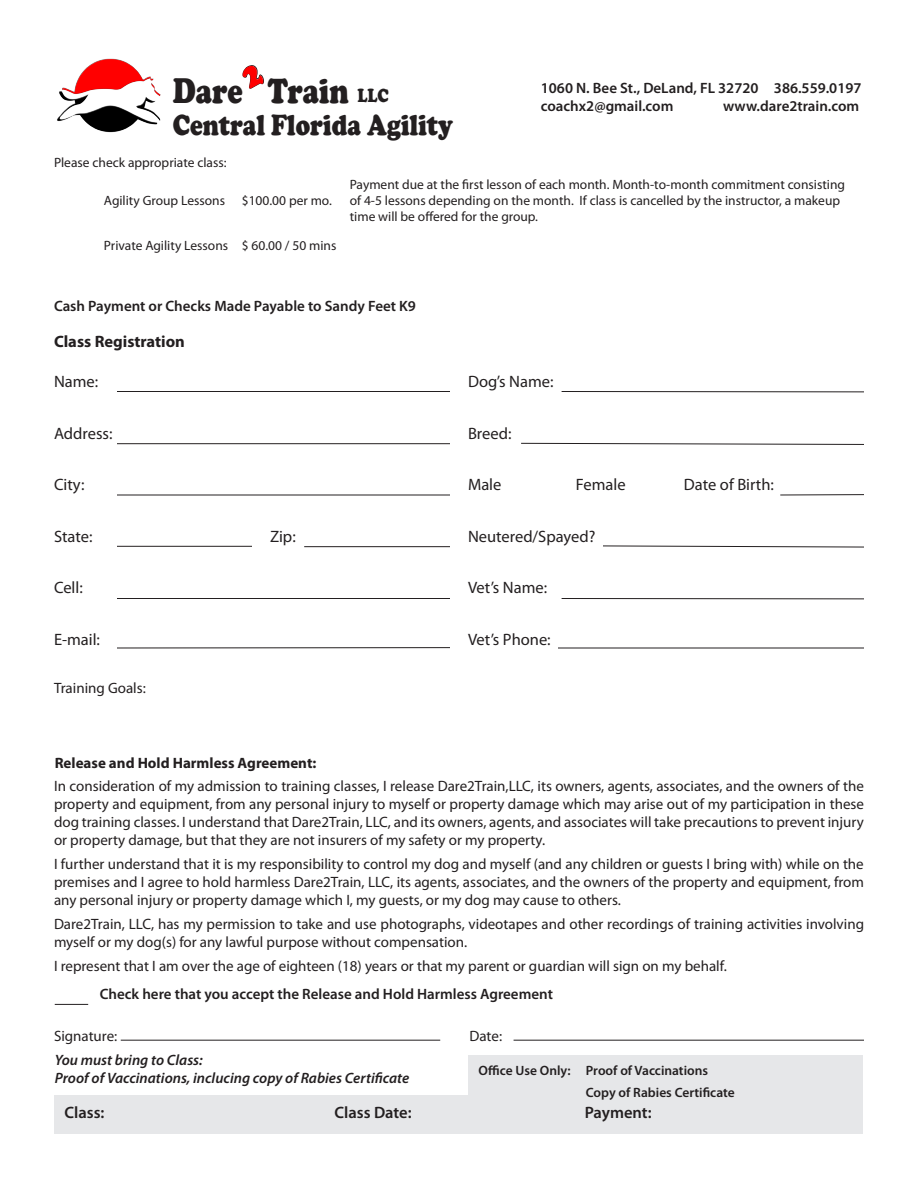
<style>
.page{position:relative;width:918px;height:1188px;background:#fff}
.page>*{position:absolute;margin:0;border:0;box-sizing:border-box;transform-origin:0 0}
.t1{font:900 36px "Cooper";color:#231f20;scale:.8 1}
.t2{font:900 30px "Cooper";color:#231f20;scale:.8 1}
.t3{font:900 19.5px "Cooper";color:#231f20;scale:.8 1}
.t4{font:16.5px "Myriad Pro";color:#231f20}
.t5{font:600 16.5px "Myriad Pro";color:#231f20}
.t6{font:700 16.5px "Myriad Pro";color:#231f20}
.t7{font:15px/18px "Myriad Pro";color:#231f20;text-align:justify}
.t8{font:600 15px "Myriad Pro";color:#231f20}
.t9{font:italic 600 15px "Myriad Pro";color:#231f20}
.t10{font:700 15px "Myriad Pro";color:#231f20}
.t11{font:13.5px/16.2px "Myriad Pro";color:#231f20}
.t12{font:600 13.5px "Myriad Pro";color:#231f20}
</style>
<div class="page">
<div style="left:469px;top:1055px;width:394px;height:52px;background:#e6e7e9"></div>
<hr style="left:121px;top:1040px;width:319px;height:1px;background:#231f20">
<hr style="left:514px;top:1040px;width:350px;height:1px;background:#231f20">
<div style="left:55px;top:1095px;width:808px;height:39px;background:#e6e7e9"></div>
<hr style="left:117px;top:391px;width:333px;height:1px;background:#231f20">
<hr style="left:562px;top:391px;width:302px;height:1px;background:#231f20">
<hr style="left:117px;top:443px;width:333px;height:1px;background:#231f20">
<svg style="left:521px;top:443px;width:343px;height:2px"></svg>
<hr style="left:117px;top:495px;width:333px;height:1px;background:#231f20">
<hr style="left:780px;top:494px;width:84px;height:1px;background:#231f20">
<hr style="left:117px;top:546px;width:135px;height:1px;background:#231f20">
<hr style="left:304px;top:546px;width:146px;height:1px;background:#231f20">
<svg style="left:603px;top:545px;width:261px;height:3px"></svg>
<hr style="left:117px;top:598px;width:333px;height:1px;background:#231f20">
<hr style="left:562px;top:598px;width:302px;height:1px;background:#231f20">
<hr style="left:558px;top:648px;width:306px;height:1px;background:#231f20">
<hr style="left:117px;top:647px;width:333px;height:1px;background:#231f20">
<hr style="left:55px;top:1004px;width:33px;height:1px;background:#231f20">
<img style="left:57px;top:58px;width:104px;height:75px">
<svg style="left:242px;top:65px;width:22px;height:24px"></svg>
<p class="t1" style="left:173px;top:70px;width:89px">Dare</p>
<p class="t1" style="left:268px;top:70px;width:103px">Train</p>
<p class="t3" style="left:358px;top:84px;width:40px">LLC</p>
<p class="t2" style="left:173px;top:108px;width:352px">Central Florida Agility</p>
<p class="t11" style="left:54px;top:154px;width:174px">Please check appropriate class:</p>
<p class="t8" style="left:541px;top:78px;width:322px">1060 N. Bee St., DeLand, FL 32720 386.559.0197</p>
<p class="t8" style="left:541px;top:96px;width:134px">coachx2@gmail.com</p>
<p class="t8" style="left:723px;top:96px;width:138px">www.dare2train.com</p>
<p class="t11" style="left:104px;top:192px;width:123px">Agility Group Lessons</p>
<p class="t11" style="left:242px;top:192px;width:92px">$100.00 per mo.</p>
<p class="t11" style="left:104px;top:237px;width:126px">Private Agility Lessons</p>
<p class="t11" style="left:242px;top:237px;width:96px">$ 60.00 / 50 mins</p>
<p class="t11" style="left:350px;top:176px;width:497px">Payment due at the first lesson of each month. Month-to-month commitment consisting of 4-5 lessons depending on the month. If class is cancelled by the instructor, a makeup time will be offered for the group.</p>
<p class="t8" style="left:54px;top:297px;width:364px">Cash Payment or Checks Made Payable to Sandy Feet K9</p>
<p class="t6" style="left:54px;top:331px;width:132px">Class Registration</p>
<p class="t4" style="left:54px;top:371px;width:46px">Name:</p>
<p class="t4" style="left:54px;top:423px;width:60px">Address:</p>
<p class="t4" style="left:54px;top:474px;width:32px">City:</p>
<p class="t4" style="left:54px;top:526px;width:40px">State:</p>
<p class="t4" style="left:270px;top:526px;width:27px">Zip:</p>
<p class="t4" style="left:54px;top:578px;width:30px">Cell:</p>
<p class="t4" style="left:54px;top:629px;width:48px">E-mail:</p>
<p class="t7" style="left:54px;top:678px;width:93px">Training Goals:</p>
<p class="t10" style="left:55px;top:754px;width:263px">Release and Hold Harmless Agreement:</p>
<p class="t4" style="left:468px;top:371px;width:87px">Dog’s Name:</p>
<p class="t4" style="left:468px;top:423px;width:45px">Breed:</p>
<p class="t4" style="left:468px;top:474px;width:35px">Male</p>
<p class="t4" style="left:576px;top:474px;width:51px">Female</p>
<p class="t4" style="left:684px;top:474px;width:92px">Date of Birth:</p>
<p class="t4" style="left:468px;top:526px;width:129px">Neutered/Spayed?</p>
<p class="t4" style="left:468px;top:578px;width:81px">Vet’s Name:</p>
<p class="t4" style="left:468px;top:629px;width:84px">Vet’s Phone:</p>
<p class="t7" style="left:54px;top:776px;width:811px">In consideration of my admission to training classes, I release Dare2Train,LLC, its owners, agents, associates, and the owners of the property and equipment, from any personal injury to myself or property damage which may arise out of my participation in these dog training classes. I understand that Dare2Train, LLC, and its owners, agents, and associates will take precautions to prevent injury or property damage, but that they are not insurers of my safety or my property.</p>
<p class="t7" style="left:54px;top:854px;width:812px">I further understand that it is my responsibility to control my dog and myself (and any children or guests I bring with) while on the premises and I agree to hold harmless Dare2Train, LLC, its agents, associates, and the owners of the property and equipment, from any personal injury or property damage which I, my guests, or my dog may cause to others.</p>
<p class="t7" style="left:54px;top:914px;width:812px">Dare2Train, LLC, has my permission to take and use photographs, videotapes and other recordings of training activities involving myself or my dog(s) for any lawful purpose without compensation.</p>
<p class="t7" style="left:54px;top:956px;width:674px">I represent that I am over the age of eighteen (18) years or that my parent or guardian will sign on my behalf.</p>
<p class="t8" style="left:100px;top:985px;width:455px">Check here that you accept the Release and Hold Harmless Agreement</p>
<p class="t7" style="left:54px;top:1026px;width:65px">Signature:</p>
<p class="t7" style="left:470px;top:1026px;width:34px">Date:</p>
<p class="t9" style="left:55px;top:1051px;width:150px">You must bring to Class:</p>
<p class="t9" style="left:55px;top:1069px;width:356px">Proof of Vaccinations, inclucing copy of Rabies Certificate</p>
<p class="t12" style="left:479px;top:1062px;width:94px">Office Use Only:</p>
<p class="t12" style="left:586px;top:1061px;width:124px">Proof of Vaccinations</p>
<p class="t12" style="left:586px;top:1084px;width:150px">Copy of Rabies Certificate</p>
<p class="t5" style="left:65px;top:1102px;width:41px">Class:</p>
<p class="t5" style="left:335px;top:1102px;width:79px">Class Date:</p>
<p class="t5" style="left:585px;top:1102px;width:68px">Payment:</p>
</div>
